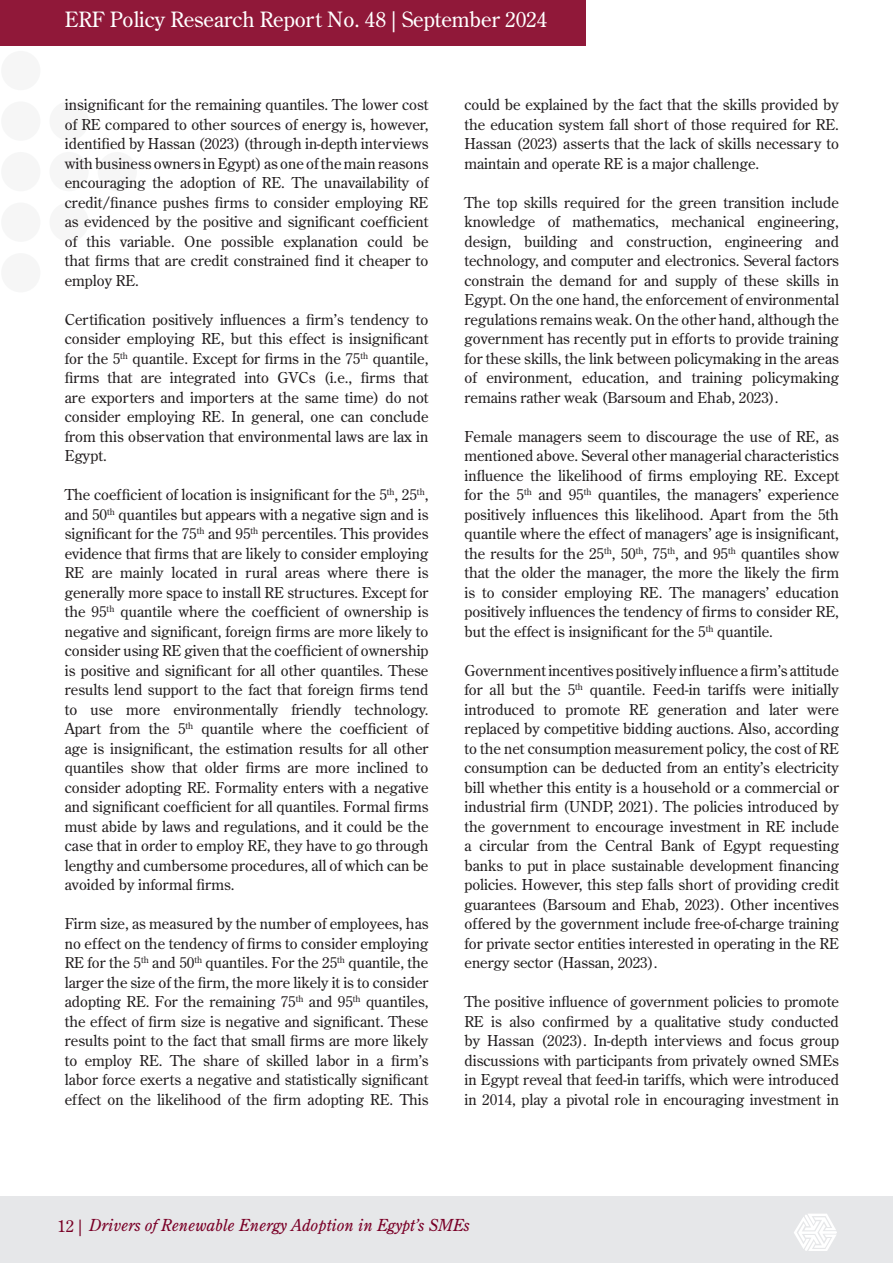
<style>
.page{position:relative;width:893px;height:1263px;background:#fff}
.page>*{position:absolute;margin:0;border:0;box-sizing:border-box;transform-origin:0 0}
.t1{font:21px "Century Old Style Std";color:#fff}
.t2{font:italic 16.5px "Century Old Style Std";color:#7a0027}
.t3{font:15px/19.5px "Century Old Style Std";color:#231f20;text-align:justify}
.s1{font-style:normal;color:#790025}
</style>
<div class="page">
<div style="left:0;top:1196px;width:893px;height:67px;background:#e6e7e9"></div>
<div style="left:0;top:0;width:585px;height:45px;background:#901839"></div>
<svg style="left:794px;top:1214px;width:43px;height:37px"></svg>
<div style="left:1px;top:51px;width:39px;height:39px;background:#f6f6f6;border-radius:50%"></div>
<div style="left:1px;top:101px;width:39px;height:40px;background:#f6f6f6;border-radius:50%"></div>
<div style="left:1px;top:152px;width:39px;height:39px;background:#f6f6f6;border-radius:50%"></div>
<div style="left:1px;top:202px;width:39px;height:40px;background:#f6f6f6;border-radius:50%"></div>
<div style="left:49px;top:101px;width:40px;height:40px;background:#f6f6f6;border-radius:50%"></div>
<div style="left:49px;top:152px;width:40px;height:39px;background:#f6f6f6;border-radius:50%"></div>
<div style="left:49px;top:202px;width:40px;height:40px;background:#f6f6f6;border-radius:50%"></div>
<div style="left:98px;top:152px;width:39px;height:39px;background:#f6f6f6;border-radius:50%"></div>
<h1 class="t1" style="left:65px;top:6px;width:484px">ERF Policy Research Report No. 48 | September 2024</h1>
<p class="t3" style="left:65px;top:95px;width:365px">insignificant for the remaining quantiles. The lower cost of RE compared to other sources of energy is, however, identified by Hassan (2023) (through in-depth interviews with business owners in Egypt) as one of the main reasons encouraging the adoption of RE. The unavailability of credit/finance pushes firms to consider employing RE as evidenced by the positive and significant coefficient of this variable. One possible explanation could be that firms that are credit constrained find it cheaper to employ RE.</p>
<p class="t3" style="left:65px;top:309px;width:365px">Certification positively influences a firm’s tendency to consider employing RE, but this effect is insignificant for the 5<sup>th</sup> quantile. Except for firms in the 75<sup>th</sup> quantile, firms that are integrated into GVCs (i.e., firms that are exporters and importers at the same time) do not consider employing RE. In general, one can conclude from this observation that environmental laws are lax in Egypt.</p>
<p class="t3" style="left:65px;top:485px;width:365px">The coefficient of location is insignificant for the 5<sup>th</sup>, 25<sup>th</sup>, and 50<sup>th</sup> quantiles but appears with a negative sign and is significant for the 75<sup>th</sup> and 95<sup>th</sup> percentiles. This provides evidence that firms that are likely to consider employing RE are mainly located in rural areas where there is generally more space to install RE structures. Except for the 95<sup>th</sup> quantile where the coefficient of ownership is negative and significant, foreign firms are more likely to consider using RE given that the coefficient of ownership is positive and significant for all other quantiles. These results lend support to the fact that foreign firms tend to use more environmentally friendly technology.<br>Apart from the 5<sup>th</sup> quantile where the coefficient of age is insignificant, the estimation results for all other quantiles show that older firms are more inclined to consider adopting RE. Formality enters with a negative and significant coefficient for all quantiles. Formal firms must abide by laws and regulations, and it could be the case that in order to employ RE, they have to go through lengthy and cumbersome procedures, all of which can be avoided by informal firms.</p>
<p class="t3" style="left:65px;top:914px;width:365px">Firm size, as measured by the number of employees, has no effect on the tendency of firms to consider employing RE for the 5<sup>th</sup> and 50<sup>th</sup> quantiles. For the 25<sup>th</sup> quantile, the larger the size of the firm, the more likely it is to consider adopting RE. For the remaining 75<sup>th</sup> and 95<sup>th</sup> quantiles, the effect of firm size is negative and significant. These results point to the fact that small firms are more likely to employ RE. The share of skilled labor in a firm’s labor force exerts a negative and statistically significant effect on the likelihood of the firm adopting RE. This</p>
<p class="t3" style="left:464px;top:95px;width:376px">could be explained by the fact that the skills provided by the education system fall short of those required for RE.<br>Hassan (2023) asserts that the lack of skills necessary to maintain and operate RE is a major challenge.</p>
<p class="t3" style="left:464px;top:192px;width:376px">The top skills required for the green transition include knowledge of mathematics, mechanical engineering, design, building and construction, engineering and technology, and computer and electronics. Several factors constrain the demand for and supply of these skills in Egypt. On the one hand, the enforcement of environmental regulations remains weak. On the other hand, although the government has recently put in efforts to provide training for these skills, the link between policymaking in the areas of environment, education, and training policymaking remains rather weak (Barsoum and Ehab, 2023).</p>
<p class="t3" style="left:464px;top:426px;width:376px">Female managers seem to discourage the use of RE, as mentioned above. Several other managerial characteristics influence the likelihood of firms employing RE. Except for the 5<sup>th</sup> and 95<sup>th</sup> quantiles, the managers’ experience positively influences this likelihood. Apart from the 5th quantile where the effect of managers’ age is insignificant, the results for the 25<sup>th</sup>, 50<sup>th</sup>, 75<sup>th</sup>, and 95<sup>th</sup> quantiles show that the older the manager, the more the likely the firm is to consider employing RE. The managers’ education positively influences the tendency of firms to consider RE, but the effect is insignificant for the 5<sup>th</sup> quantile.</p>
<p class="t3" style="left:464px;top:660px;width:376px">Government incentives positively influence a firm’s attitude for all but the 5<sup>th</sup> quantile. Feed-in tariffs were initially introduced to promote RE generation and later were replaced by competitive bidding auctions. Also, according to the net consumption measurement policy, the cost of RE consumption can be deducted from an entity’s electricity bill whether this entity is a household or a commercial or industrial firm (UNDP, 2021). The policies introduced by the government to encourage investment in RE include a circular from the Central Bank of Egypt requesting banks to put in place sustainable development financing policies. However, this step falls short of providing credit guarantees (Barsoum and Ehab, 2023). Other incentives offered by the government include free-of-charge training for private sector entities interested in operating in the RE energy sector (Hassan, 2023).</p>
<p class="t3" style="left:464px;top:992px;width:376px">The positive influence of government policies to promote RE is also confirmed by a qualitative study conducted by Hassan (2023). In-depth interviews and focus group discussions with participants from privately owned SMEs in Egypt reveal that feed-in tariffs, which were introduced in 2014, play a pivotal role in encouraging investment in</p>
<p class="t2" style="left:57px;top:1214px;width:414px"><span class="s1">12 |</span> Drivers of Renewable Energy Adoption in Egypt’s SMEs</p>
</div>
